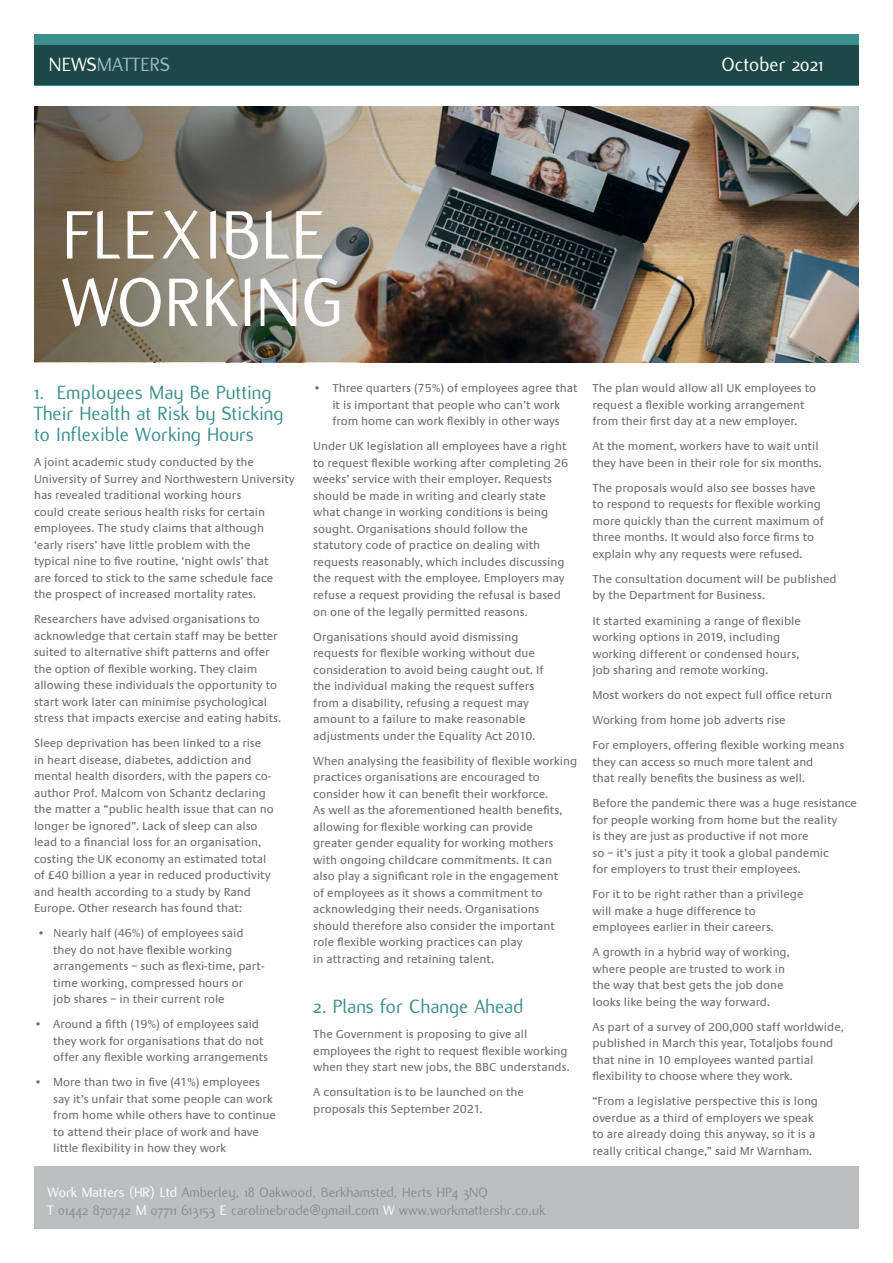
<style>
.page{position:relative;width:893px;height:1263px;background:#fff}
.page>*{position:absolute;margin:0;border:0;box-sizing:border-box;transform-origin:0 0}
.t1{font:75px/67.5px "Flux";color:#fff}
.t2{font:21px/21px "Flux";color:#3d8f8f}
.t3{font:21px "Flux";color:#9abbbd}
.t4{font:21px "Flux";color:#fff}
.t5{font:15px/18px "Flux";color:#8a8c8e}
.t6{font:12px/16.5px "Praxis";color:#6d6e71}
.s1{color:#fff}
</style>
<div class="page">
<div style="left:34px;top:34px;width:825px;height:51px;background:#3d8f8f"></div>
<div style="left:34px;top:45px;width:825px;height:40px;background:#1e4747"></div>
<div style="left:34px;top:1167px;width:825px;height:62px;background:#bcbec0"></div>
<img style="left:656px;top:106px;width:203px;height:256px">
<img style="left:34px;top:106px;width:622px;height:256px">
<h2 class="t3" style="left:49px;top:53px;width:123px"><span class="s1">NEWS</span>MATTERS</h2>
<h2 class="t4" style="left:722px;top:53px;width:103px">October 2021</h2>
<h1 class="t1" style="left:62px;top:202px;width:283px">FLEXIBLE<br>WORKING</h1>
<h2 class="t2" style="left:34px;top:382px;width:251px">1. Employees May Be Putting<br>Their Health at Risk by Sticking to Inflexible Working Hours</h2>
<p class="t6" style="left:34px;top:454px;width:262px">A joint academic study conducted by the University of Surrey and Northwestern University has revealed traditional working hours<br>could create serious health risks for certain employees. The study claims that although ‘early risers’ have little problem with the<br>typical nine to five routine, ‘night owls’ that<br>are forced to stick to the same schedule face<br>the prospect of increased mortality rates.</p>
<p class="t6" style="left:34px;top:611px;width:248px">Researchers have advised organisations to acknowledge that certain staff may be better suited to alternative shift patterns and offer the option of flexible working. They claim allowing these individuals the opportunity to start work later can minimise psychological stress that impacts exercise and eating habits.</p>
<p class="t6" style="left:34px;top:735px;width:241px">Sleep deprivation has been linked to a rise in heart disease, diabetes, addiction and mental health disorders, with the papers co&shy;author Prof. Malcom von Schantz declaring the matter a “public health issue that can no longer be ignored”. Lack of sleep can also lead to a financial loss for an organisation, costing the UK economy an estimated total of £40 billion a year in reduced productivity and health according to a study by Rand Europe. Other research has found that:</p>
<p class="t6" style="left:53px;top:925px;width:213px;text-indent:-16px">• Nearly half (46%) of employees said they do not have flexible working arrangements – such as flexi-time, part&shy;time working, compressed hours or<br>job shares – in their current role</p>
<p class="t6" style="left:53px;top:1016px;width:217px;text-indent:-19px">• Around a fifth (19%) of employees said they work for organisations that do not offer any flexible working arrangements</p>
<p class="t6" style="left:53px;top:1074px;width:224px;text-indent:-19px">• More than two in five (41%) employees say it’s unfair that some people can work from home while others have to continue to attend their place of work and have little flexibility in how they work</p>
<p class="t6" style="left:313px;top:380px;width:266px;text-align:center">• Three quarters (75%) of employees agree that it is important that people who can’t work<br>from home can work flexibly in other ways</p>
<p class="t6" style="left:313px;top:438px;width:257px">Under UK legislation all employees have a right to request flexible working after completing 26 weeks’ service with their employer. Requests should be made in writing and clearly state what change in working conditions is being sought. Organisations should follow the statutory code of practice on dealing with requests reasonably, which includes discussing the request with the employee. Employers may refuse a request providing the refusal is based on one of the legally permitted reasons.</p>
<p class="t6" style="left:313px;top:628px;width:232px">Organisations should avoid dismissing requests for flexible working without due consideration to avoid being caught out. If the individual making the request suffers from a disability, refusing a request may amount to a failure to make reasonable adjustments under the Equality Act 2010.</p>
<p class="t6" style="left:313px;top:752px;width:266px">When analysing the feasibility of flexible working practices organisations are encouraged to consider how it can benefit their workforce.<br>As well as the aforementioned health benefits, allowing for flexible working can provide<br>greater gender equality for working mothers with ongoing childcare commitments. It can<br>also play a significant role in the engagement<br>of employees as it shows a commitment to acknowledging their needs. Organisations should therefore also consider the important role flexible working practices can play<br>in attracting and retaining talent.</p>
<h2 class="t2" style="left:313px;top:996px;width:212px">2. Plans for Change Ahead</h2>
<p class="t6" style="left:313px;top:1026px;width:258px">The Government is proposing to give all employees the right to request flexible working when they start new jobs, the BBC understands.</p>
<p class="t6" style="left:313px;top:1084px;width:212px">A consultation is to be launched on the proposals this September 2021.</p>
<p class="t5" style="left:47px;top:1183px;width:499px"><span class="s1">Work Matters (HR) Ltd</span> Amberley, 18 Oakwood, Berkhamsted, Herts HP4 3NQ<br><span class="s1">T</span> 01442 870742 <span class="s1">M</span> 07711 613153 <span class="s1">E</span> carolinebrode@gmail.com <span class="s1">W</span> www.workmattershr.co.uk</p>
<p class="t6" style="left:592px;top:380px;width:225px">The plan would allow all UK employees to request a flexible working arrangement from their first day at a new employer.</p>
<p class="t6" style="left:592px;top:438px;width:231px">At the moment, workers have to wait until they have been in their role for six months.</p>
<p class="t6" style="left:592px;top:480px;width:233px">The proposals would also see bosses have to respond to requests for flexible working more quickly than the current maximum of three months. It would also force firms to explain why any requests were refused.</p>
<p class="t6" style="left:592px;top:571px;width:246px">The consultation document will be published by the Department for Business.</p>
<p class="t6" style="left:592px;top:612px;width:210px">It started examining a range of flexible working options in 2019, including working different or condensed hours, job sharing and remote working.</p>
<p class="t6" style="left:592px;top:683px;width:253px;line-height:25px">Most workers do not expect full office return<br>Working from home job adverts rise<br>For employers, offering flexible working means</p>
<p class="t6" style="left:592px;top:753px;width:222px">they can access so much more talent and that really benefits the business as well.</p>
<p class="t6" style="left:592px;top:795px;width:266px">Before the pandemic there was a huge resistance for people working from home but the reality<br>is they are just as productive if not more<br>so – it’s just a pity it took a global pandemic<br>for employers to trust their employees.</p>
<p class="t6" style="left:592px;top:886px;width:212px">For it to be right rather than a privilege will make a huge difference to employees earlier in their careers.</p>
<p class="t6" style="left:592px;top:944px;width:199px">A growth in a hybrid way of working, where people are trusted to work in the way that best gets the job done looks like being the way forward.</p>
<p class="t6" style="left:592px;top:1019px;width:253px">As part of a survey of 200,000 staff worldwide, published in March this year, Totaljobs found that nine in 10 employees wanted partial flexibility to choose where they work.</p>
<p class="t6" style="left:592px;top:1093px;width:227px">“From a legislative perspective this is long overdue as a third of employers we speak to are already doing this anyway, so it is a really critical change,” said Mr Warnham.</p>
</div>
